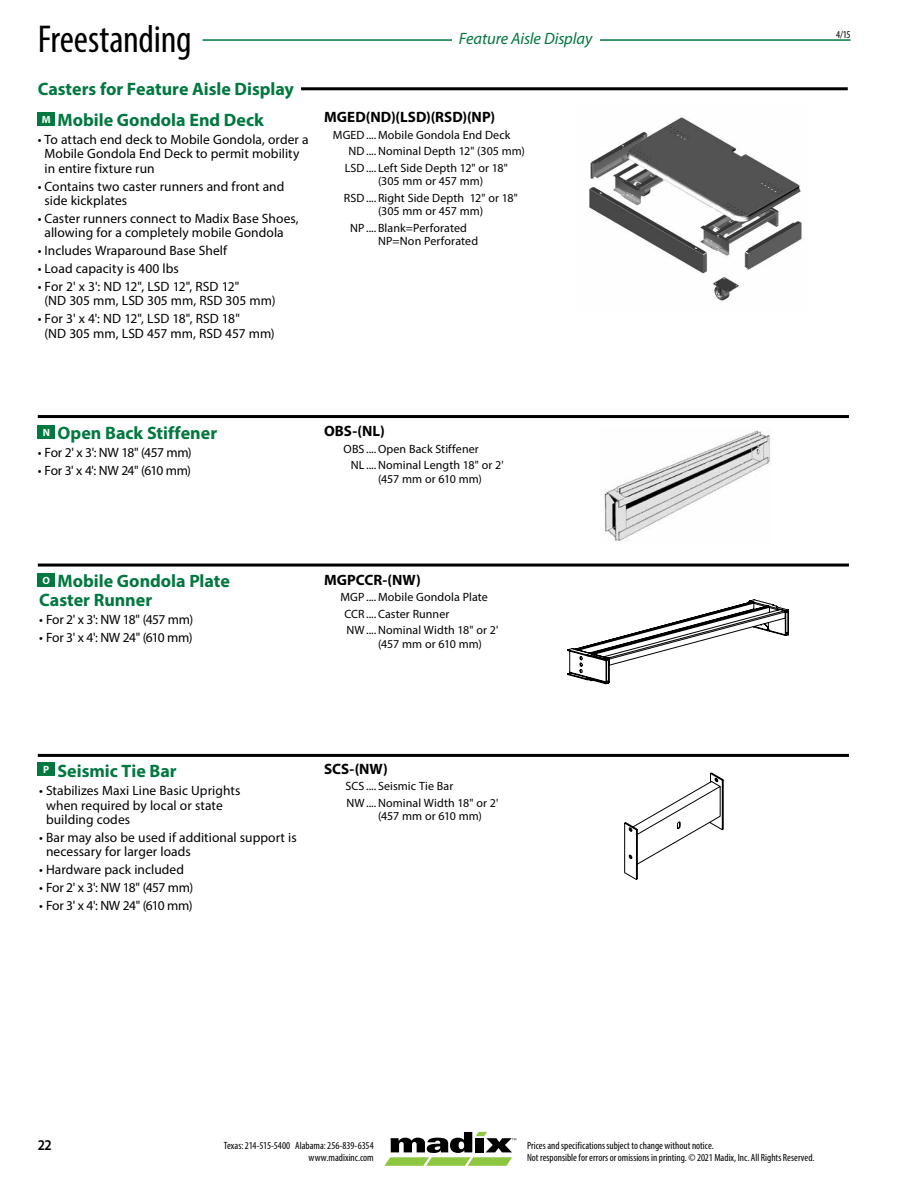
<style>
.page{position:relative;width:918px;height:1188px;background:#fff}
.page>*{position:absolute;margin:0;border:0;box-sizing:border-box;transform-origin:0 0}
.t1{font:condensed 39px "Myriad Pro";letter-spacing:-.005em;color:#000}
.t2{font:700 18px/19.5px "Myriad Pro";color:#00783f}
.t3{font:italic 16.5px "Myriad Pro";letter-spacing:-.005em;color:#00783f}
.t4{font:700 15px "Myriad Pro";letter-spacing:.005em;color:#000}
.t5{font:600 15px "Myriad Pro";color:#000;scale:.9 1}
.t6{font:13.5px/14.2px "Myriad Pro";letter-spacing:.005em;color:#000}
.t7{font:12px/16.5px "Myriad Pro";letter-spacing:.01em;color:#000}
.t8{font:condensed 10.5px/12px "Myriad Pro";color:#000;text-align:right}
.t9{font:700 10.5px "Myriad Pro";color:#fff}
</style>
<div class="page">
<svg style="left:384px;top:1132px;width:132px;height:34px"></svg>
<hr style="left:202px;top:39px;width:648px;height:2px;background:#00783f">
<img style="left:604px;top:430px;width:167px;height:111px">
<hr style="left:38px;top:415px;width:811px;height:3px;background:#000">
<hr style="left:38px;top:754px;width:811px;height:3px;background:#000">
<svg style="left:624px;top:773px;width:99px;height:107px"></svg>
<hr style="left:38px;top:564px;width:811px;height:3px;background:#000">
<svg style="left:567px;top:599px;width:222px;height:85px"></svg>
<img style="left:589px;top:117px;width:213px;height:184px">
<hr style="left:38px;top:87px;width:810px;height:3px;background:#000">
<div style="left:38px;top:81px;width:263px;height:23px;background:#fff"></div>
<div style="left:452px;top:32px;width:147px;height:21px;background:#fff"></div>
<div style="left:38px;top:113px;width:17px;height:13px;background:#00783f"></div>
<div style="left:38px;top:425px;width:17px;height:13px;background:#00783f"></div>
<div style="left:38px;top:573px;width:17px;height:14px;background:#00783f"></div>
<div style="left:38px;top:762px;width:17px;height:14px;background:#00783f"></div>
<h1 class="t1" style="left:38px;top:15px;width:155px">Freestanding</h1>
<p class="t3" style="left:459px;top:28px;width:135px">Feature Aisle Display</p>
<p class="t8" style="left:836px;top:28px;width:16px">4/15</p>
<h2 class="t2" style="left:38px;top:78px;width:258px">Casters for Feature Aisle Display</h2>
<h2 class="t2" style="left:58px;top:110px;width:208px">Mobile Gondola End Deck</h2>
<p class="t6" style="left:45px;top:132px;width:266px;text-indent:-7px">• To attach end deck to Mobile Gondola, order a<br>Mobile Gondola End Deck to permit mobility in entire fixture run</p>
<p class="t6" style="left:45px;top:179px;width:241px;text-indent:-7px">• Contains two caster runners and front and side kickplates</p>
<p class="t6" style="left:45px;top:211px;width:256px;text-indent:-7px">• Caster runners connect to Madix Base Shoes, allowing for a completely mobile Gondola</p>
<p class="t6" style="left:38px;top:243px;width:191px">• Includes Wraparound Base Shelf</p>
<p class="t6" style="left:38px;top:261px;width:143px">• Load capacity is 400 lbs</p>
<p class="t6" style="left:45px;top:279px;width:232px;text-indent:-7px">• For 2' x 3': ND 12", LSD 12", RSD 12"<br>(ND 305 mm, LSD 305 mm, RSD 305 mm)</p>
<p class="t6" style="left:45px;top:311px;width:232px;text-indent:-7px">• For 3' x 4': ND 12", LSD 18", RSD 18"<br>(ND 305 mm, LSD 457 mm, RSD 457 mm)</p>
<p class="t9" style="left:42px;top:113px;width:10px">M</p>
<p class="t4" style="left:324px;top:107px;width:173px">MGED(ND)(LSD)(RSD)(NP)</p>
<p class="t7" style="left:333px;top:126px;width:179px">MGED..... Mobile Gondola End Deck</p>
<p class="t7" style="left:348px;top:143px;width:178px">ND..... Nominal Depth 12" (305 mm)</p>
<p class="t7" style="left:345px;top:159px;width:165px">LSD..... Left Side Depth 12" or 18"</p>
<p class="t7" style="left:344px;top:173px;width:175px;text-align:center">(305 mm or 457 mm)<br>RSD..... Right Side Depth 12" or 18"</p>
<p class="t7" style="left:350px;top:203px;width:134px;text-indent:28px">(305 mm or 457 mm)<br>NP..... Blank=Perforated</p>
<p class="t7" style="left:378px;top:233px;width:102px">NP=Non Perforated</p>
<h2 class="t2" style="left:58px;top:422px;width:161px">Open Back Stiffener</h2>
<p class="t6" style="left:38px;top:445px;width:156px">• For 2' x 3': NW 18" (457 mm)</p>
<p class="t6" style="left:38px;top:463px;width:155px">• For 3' x 4': NW 24" (610 mm)</p>
<p class="t9" style="left:43px;top:425px;width:9px">N</p>
<p class="t4" style="left:324px;top:421px;width:62px">OBS-(NL)</p>
<p class="t7" style="left:351px;top:440px;width:154px;text-indent:-7px">OBS..... Open Back Stiffener<br>NL..... Nominal Length 18" or 2'</p>
<p class="t7" style="left:378px;top:470px;width:105px">(457 mm or 610 mm)</p>
<h2 class="t2" style="left:39px;top:570px;width:192px;text-indent:18px">Mobile Gondola Plate<br>Caster Runner</h2>
<p class="t6" style="left:39px;top:612px;width:156px">• For 2' x 3': NW 18" (457 mm)</p>
<p class="t6" style="left:39px;top:630px;width:155px">• For 3' x 4': NW 24" (610 mm)</p>
<p class="t9" style="left:43px;top:574px;width:9px">O</p>
<p class="t4" style="left:324px;top:570px;width:98px">MGPCCR-(NW)</p>
<p class="t7" style="left:344px;top:589px;width:156px;text-indent:-4px">MGP..... Mobile Gondola Plate<br>CCR..... Caster Runner<br>NW..... Nominal Width 18" or 2'</p>
<p class="t7" style="left:378px;top:635px;width:105px">(457 mm or 610 mm)</p>
<h2 class="t2" style="left:58px;top:761px;width:121px">Seismic Tie Bar</h2>
<p class="t6" style="left:46px;top:783px;width:196px;text-indent:-7px">• Stabilizes Maxi Line Basic Uprights when required by local or state building codes</p>
<p class="t6" style="left:46px;top:830px;width:252px;text-indent:-7px">• Bar may also be used if additional support is necessary for larger loads</p>
<p class="t6" style="left:39px;top:862px;width:146px">• Hardware pack included</p>
<p class="t6" style="left:39px;top:880px;width:156px">• For 2' x 3': NW 18" (457 mm)</p>
<p class="t6" style="left:39px;top:898px;width:155px">• For 3' x 4': NW 24" (610 mm)</p>
<p class="t9" style="left:43px;top:763px;width:8px">P</p>
<p class="t4" style="left:324px;top:759px;width:65px">SCS-(NW)</p>
<p class="t7" style="left:345px;top:778px;width:154px">SCS..... Seismic Tie Bar<br>NW..... Nominal Width 18" or 2'</p>
<p class="t7" style="left:378px;top:808px;width:105px">(457 mm or 610 mm)</p>
<p class="t5" style="left:38px;top:1136px;width:17px">22</p>
<p class="t8" style="left:224px;top:1140px;width:151px">Texas: 214-515-5400 Alabama: 256-839-6354 www.madixinc.com</p>
<p class="t8" style="left:527px;top:1140px;width:289px;text-align:left">Prices and specifications subject to change without notice.<br>Not responsible for errors or omissions in printing.© 2021 Madix, Inc. All Rights Reserved.</p>
</div>
